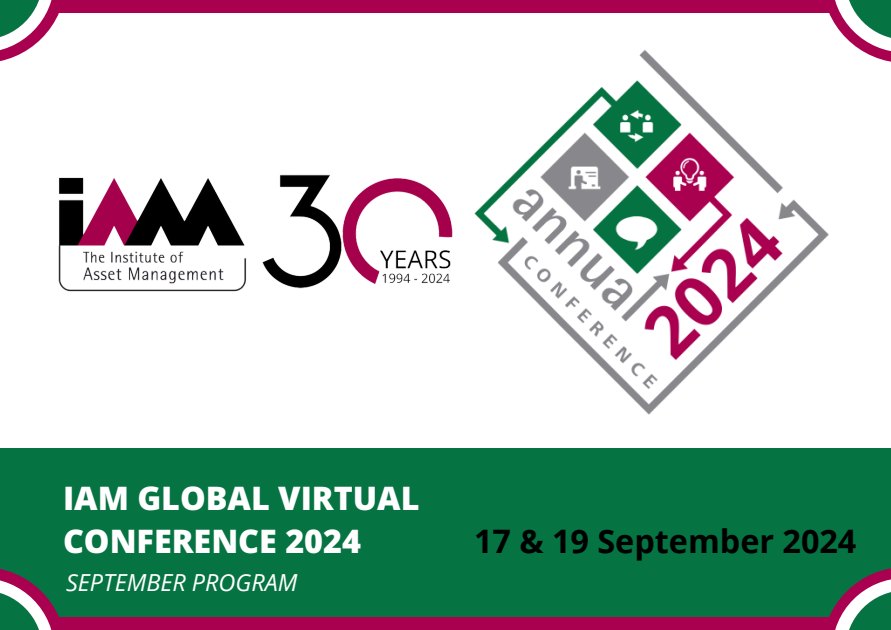
<style>
.page{position:relative;width:891px;height:630px;background:#fff}
.page>*{position:absolute;margin:0;border:0;box-sizing:border-box;transform-origin:0 0}
.t1{font:800 32.4px/43.2px "Open Sans";color:#fff}
.t2{font:700 32.4px "Open Sans";color:#000}
.t3{font:italic 23.6px "Open Sans";color:#fff}
</style>
<div class="page">
<div style="left:0;top:612px;width:891px;height:18px;background:#aa0050"></div>
<div style="left:0;top:448px;width:891px;height:169px;background:#057442"></div>
<div style="left:0;top:0;width:891px;height:13px;background:#aa0050"></div>
<svg style="left:829px;top:13px;width:62px;height:49px"></svg>
<svg style="left:832px;top:0;width:59px;height:52px"></svg>
<svg style="left:845px;top:0;width:46px;height:40px;fill:#067442"></svg>
<svg style="left:0;top:13px;width:59px;height:48px"></svg>
<svg style="left:0;top:0;width:54px;height:52px"></svg>
<svg style="left:0;top:0;width:43px;height:40px;fill:#067442"></svg>
<svg style="left:829px;top:568px;width:62px;height:49px"></svg>
<svg style="left:832px;top:578px;width:59px;height:52px"></svg>
<svg style="left:845px;top:590px;width:46px;height:40px"></svg>
<svg style="left:0;top:569px;width:59px;height:48px"></svg>
<svg style="left:0;top:578px;width:54px;height:52px"></svg>
<svg style="left:0;top:590px;width:43px;height:40px"></svg>
<img style="left:58px;top:174px;width:395px;height:118px">
<img style="left:474px;top:42px;width:370px;height:373px">
<p class="t1" style="left:63px;top:476px;width:358px">IAM GLOBAL VIRTUAL<br>CONFERENCE 2024</p>
<p class="t3" style="left:66px;top:566px;width:233px">SEPTEMBER PROGRAM</p>
<h2 class="t2" style="left:474px;top:518px;width:384px">17 &amp; 19 September 2024</h2>
</div>
